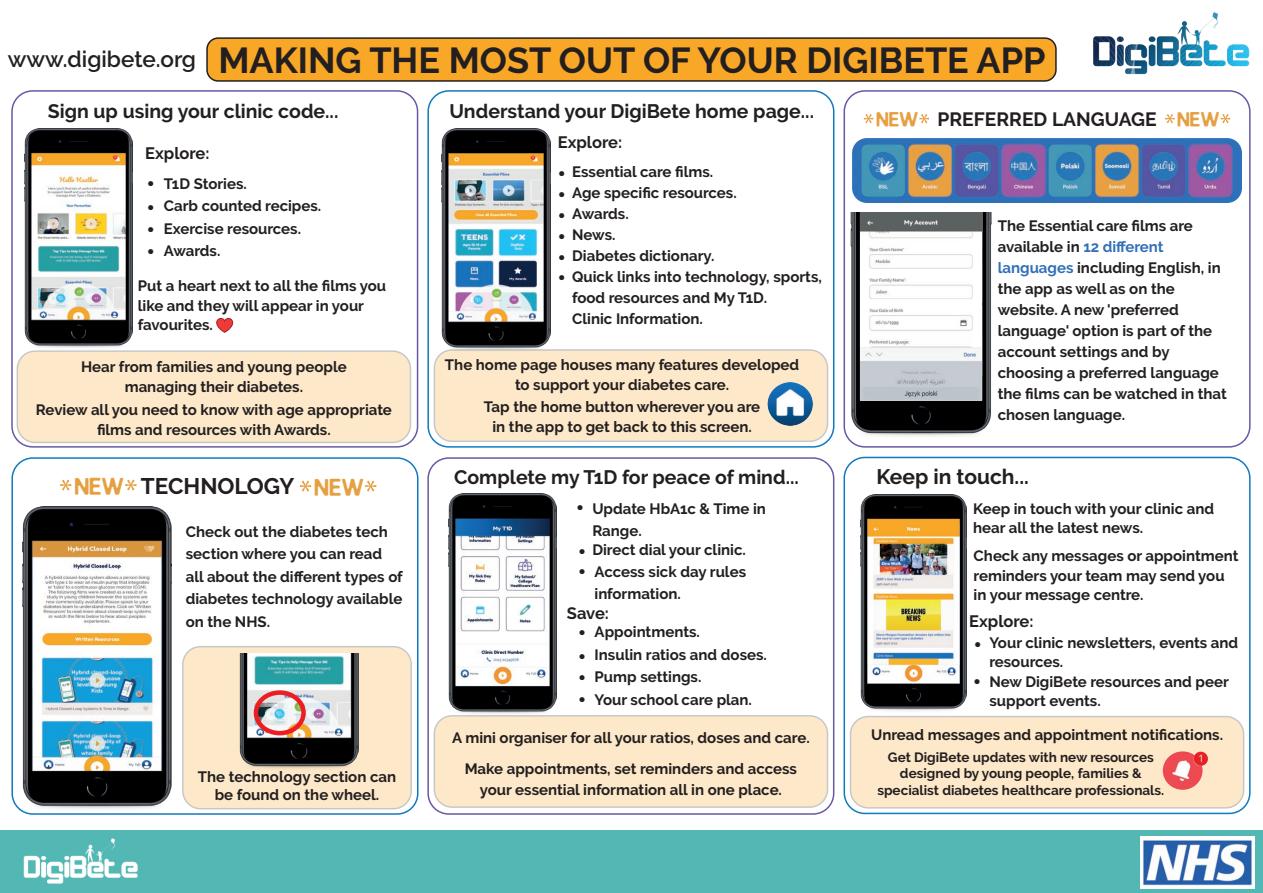
<style>
.page{position:relative;width:1263px;height:893px;background:#fff}
.page>*{position:absolute;margin:0;border:0;box-sizing:border-box;transform-origin:0 0}
.t1{font:700 36px "Raleway";color:#231f20}
.t2{font:700 24px/22.8px "Raleway";color:#231f20}
.t3{font:700 22.5px "Raleway";color:#231f20}
.t4{font:700 21px "Raleway";color:#231f20}
.t5{font:700 19.5px "Raleway";color:#231f20}
.t6{font:700 19.2px "Raleway";color:#231f20}
.t7{font:700 16.5px "Raleway";color:#231f20}
.t8{font:700 15px/21px "Raleway";color:#231f20}
.t9{font:700 13.5px/16.5px "Raleway";color:#231f20;text-align:center}
.s1{font-weight:600;font-size:22.5px}
.s2{font-family:"CHEESEPIZZA";font-weight:400;font-size:36px;color:#e6a042}
.s3{font-family:"CHEESEPIZZA";font-weight:400;font-size:30.75px;color:#e6a042}
.s4{color:#3170b8}
</style>
<div class="page">
<div style="left:0;top:830px;width:1263px;height:63px;background:#53b7b3"></div>
<img style="left:1093px;top:12px;width:157px;height:63px">
<img style="left:1141px;top:837px;width:113px;height:51px">
<img style="left:23px;top:838px;width:115px;height:46px">
<div style="left:427px;top:457px;width:407px;height:358px;border:2px solid #6958a5;border-radius:21px"></div>
<img style="left:449px;top:494px;width:108px;height:220px">
<div style="left:434px;top:716px;width:393px;height:91px;background:#fde9c9;border-radius:18px"></div>
<div style="left:434px;top:715px;width:394px;height:93px;border:2px solid #231f20;border-radius:18px"></div>
<div style="left:843px;top:457px;width:407px;height:357px;border:2px solid #107abe;border-radius:21px"></div>
<img style="left:860px;top:494px;width:107px;height:217px">
<div style="left:850px;top:716px;width:393px;height:92px;background:#fde9c9;border-radius:18px"></div>
<div style="left:850px;top:716px;width:394px;height:93px;border:2px solid #231f20;border-radius:18px"></div>
<img style="left:1163px;top:751px;width:39px;height:39px">
<img style="left:1193px;top:752px;width:15px;height:14px;border-radius:7px">
<div style="left:207px;top:38px;width:849px;height:43px;background:#f8a726;border-radius:11px"></div>
<div style="left:206px;top:37px;width:851px;height:45px;border:2px solid #231f20;border-radius:11px"></div>
<div style="left:11px;top:457px;width:407px;height:358px;border:2px solid #107abe;border-radius:21px"></div>
<div style="left:183px;top:647px;width:228px;height:162px;background:#fde9c9;border-radius:18px"></div>
<div style="left:182px;top:646px;width:230px;height:163px;border:2px solid #231f20;border-radius:18px"></div>
<svg style="left:60px;top:480px;width:11px;height:11px"></svg>
<svg style="left:125px;top:480px;width:11px;height:11px"></svg>
<svg style="left:300px;top:481px;width:11px;height:11px"></svg>
<svg style="left:365px;top:481px;width:11px;height:11px"></svg>
<div style="left:843px;top:90px;width:407px;height:358px;border:2px solid #6958a5;border-radius:21px"></div>
<img style="left:852px;top:138px;width:390px;height:65px">
<svg style="left:864px;top:114px;width:9px;height:9px"></svg>
<svg style="left:919px;top:114px;width:10px;height:9px"></svg>
<svg style="left:1165px;top:114px;width:9px;height:9px"></svg>
<svg style="left:1221px;top:114px;width:9px;height:9px"></svg>
<img style="left:844px;top:213px;width:148px;height:225px">
<img style="left:860px;top:213px;width:122px;height:188px">
<div style="left:427px;top:90px;width:407px;height:358px;border:2px solid #107abe;border-radius:21px"></div>
<div style="left:434px;top:350px;width:393px;height:91px;background:#fde9c9;border-radius:18px"></div>
<div style="left:434px;top:349px;width:394px;height:93px;border:2px solid #231f20;border-radius:18px"></div>
<img style="left:767px;top:382px;width:45px;height:44px">
<div style="left:11px;top:90px;width:407px;height:358px;border:2px solid #6958a5;border-radius:21px"></div>
<div style="left:17px;top:351px;width:393px;height:91px;background:#fde9c9;border-radius:18px"></div>
<div style="left:17px;top:350px;width:394px;height:93px;border:2px solid #231f20;border-radius:18px"></div>
<svg style="left:216px;top:317px;width:17px;height:16px"></svg>
<img style="left:23px;top:506px;width:149px;height:306px">
<img style="left:442px;top:129px;width:108px;height:222px">
<img style="left:25px;top:129px;width:108px;height:219px">
<img style="left:239px;top:654px;width:119px;height:115px">
<div style="left:254px;top:690px;width:52px;height:45px;border:4px solid #ee1d23;border-radius:50%"></div>
<h1 class="t1" style="left:8px;top:39px;width:1039px"><span class="s1">www.digibete.org</span> MAKING THE MOST OUT OF YOUR DIGIBETE APP</h1>
<h3 class="t5" style="left:48px;top:100px;width:292px">Sign up using your clinic code...</h3>
<p class="t7" style="left:145px;top:144px;width:66px">Explore:</p>
<h2 class="t2" style="left:147px;top:172px;width:10px;text-align:justify">• • • •</h2>
<p class="t8" style="left:138px;top:276px;width:250px;line-height:19.5px">Put a heart next to all the films you like and they will appear in your favourites.</p>
<p class="t8" style="left:81px;top:357px;width:267px;line-height:19.5px;text-align:center">Hear from families and young people managing their diabetes.</p>
<p class="t8" style="left:36px;top:400px;width:357px;line-height:19.5px;text-align:center">Review all you need to know with age appropriate films and resources with Awards.</p>
<p class="t8" style="left:164px;top:172px;width:159px;line-height:22.5px">T1D Stories.<br>Carb counted recipes.<br>Exercise resources.<br>Awards.</p>
<h3 class="t3" style="left:74px;top:473px;width:291px"><span class="s2">new</span> TECHNOLOGY <span class="s2">new</span></h3>
<p class="t8" style="left:186px;top:520px;width:219px;line-height:22.5px">Check out the diabetes tech section where you can read all about the different types of diabetes technology available on the NHS.</p>
<p class="t8" style="left:198px;top:768px;width:200px;line-height:18px;text-align:center">The technology section can be found on the wheel.</p>
<h3 class="t5" style="left:449px;top:100px;width:366px">Understand your DigiBete home page...</h3>
<p class="t7" style="left:558px;top:133px;width:66px">Explore:</p>
<p class="t8" style="left:572px;top:162px;width:251px">Essential care films.<br>Age specific resources.<br>Awards.<br>News.<br>Diabetes dictionary.<br>Quick links into technology, sports, food resources and My T1D.<br>Clinic Information.</p>
<h2 class="t2" style="left:558px;top:162px;width:10px">•</h2>
<h2 class="t2" style="left:558px;top:174px;width:10px;line-height:41.7px">• •</h2>
<h2 class="t2" style="left:558px;top:204px;width:10px">•</h2>
<h2 class="t2" style="left:558px;top:248px;width:10px;line-height:19.6px">• •</h2>
<p class="t8" style="left:445px;top:355px;width:356px;line-height:19.5px;text-align:center">The home page houses many features developed to support your diabetes care.</p>
<p class="t8" style="left:484px;top:397px;width:278px;line-height:19.5px;text-align:center">Tap the home button wherever you are in the app to get back to this screen.</p>
<h3 class="t5" style="left:454px;top:466px;width:346px">Complete my T1D for peace of mind...</h3>
<h2 class="t2" style="left:576px;top:485px;width:12px;line-height:44.7px">• •</h2>
<h2 class="t2" style="left:578px;top:560px;width:10px">•</h2>
<p class="t8" style="left:592px;top:497px;width:175px;line-height:22.5px">Update HbA1c &amp; Time in<br>Range.</p>
<p class="t8" style="left:592px;top:539px;width:155px">Direct dial your clinic.</p>
<p class="t8" style="left:594px;top:560px;width:153px;line-height:22.5px">Access sick day rules information.</p>
<p class="t7" style="left:567px;top:604px;width:44px">Save:</p>
<h2 class="t2" style="left:578px;top:621px;width:10px;line-height:23.7px">• •</h2>
<h2 class="t2" style="left:578px;top:666px;width:10px;line-height:22px">• •</h2>
<p class="t8" style="left:595px;top:621px;width:174px;line-height:22.5px">Appointments.<br>Insulin ratios and doses.<br>Pump settings.<br>Your school care plan.</p>
<p class="t8" style="left:452px;top:722px;width:359px;line-height:31.2px;text-align:center">A mini organiser for all your ratios, doses and care.<br>Make appointments, set reminders and access</p>
<p class="t8" style="left:480px;top:779px;width:304px">your essential information all in one place.</p>
<p class="t6" style="left:876px;top:108px;width:345px"><span class="s3">new</span> PREFERRED LANGUAGE <span class="s3">new</span></p>
<p class="t8" style="left:998px;top:215px;width:231px">The Essential care films are available in <span class="s4">12 different languages</span> including English, in the app as well as on the website. A new 'preferred language' option is part of the account settings and by choosing a preferred language the films can be watched in that chosen language.</p>
<h3 class="t4" style="left:876px;top:464px;width:154px">Keep in touch...</h3>
<p class="t8" style="left:973px;top:499px;width:242px;line-height:19.5px">Keep in touch with your clinic and hear all the latest news.</p>
<p class="t8" style="left:974px;top:546px;width:266px;line-height:19.5px">Check any messages or appointment reminders your team may send you in your message centre.</p>
<p class="t7" style="left:969px;top:612px;width:66px">Explore:</p>
<h2 class="t2" style="left:973px;top:633px;width:10px">•</h2>
<h2 class="t2" style="left:973px;top:671px;width:10px">•</h2>
<p class="t8" style="left:989px;top:633px;width:250px;line-height:19.5px">Your clinic newsletters, events and resources.<br>New DigiBete resources and peer support events.</p>
<p class="t8" style="left:871px;top:724px;width:353px">Unread messages and appointment notifications.</p>
<p class="t9" style="left:877px;top:749px;width:288px">Get DigiBete updates with new resources designed by young people, families &amp; specialist diabetes healthcare professionals.</p>
</div>
